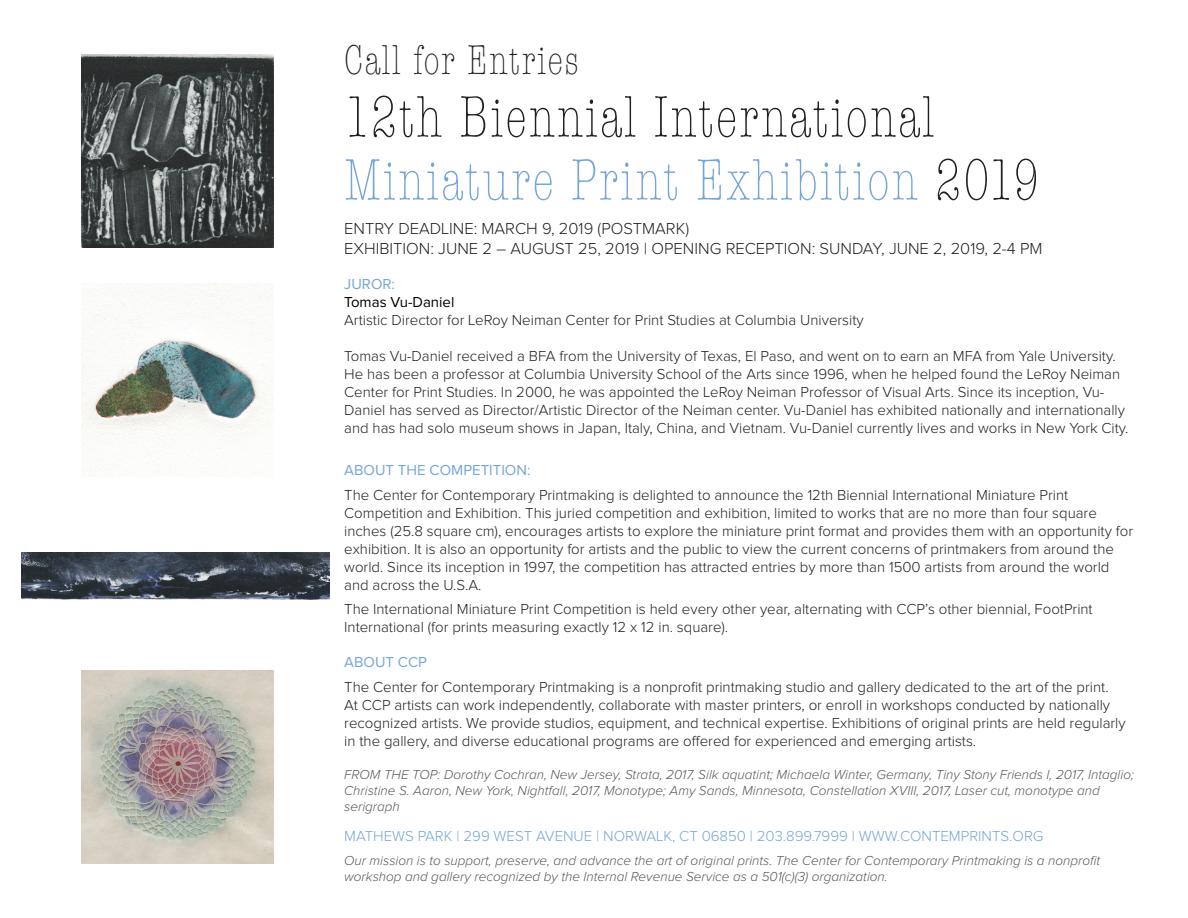
<style>
.page{position:relative;width:1188px;height:918px;background:#fff}
.page>*{position:absolute;margin:0;border:0;box-sizing:border-box;transform-origin:0 0}
.t1{font:300 condensed 60.3px "American Typewriter";letter-spacing:.04em;color:#76a5d7;scale:.87 1}
.t2{font:300 condensed 60.3px "American Typewriter";letter-spacing:.04em;color:#231f20;scale:.87 1}
.t3{font:300 condensed 43.2px "American Typewriter";letter-spacing:.04em;color:#231f20;scale:.87 1}
.t4{font:300 16.5px "Proxima Nova";color:#231f20}
.t5{font:300 15px/18px "Proxima Nova";color:#231f20}
.t6{font:300 15px "Proxima Nova";color:#76a5d7}
.t7{font:15px "Proxima Nova";color:#76a5d7}
.t8{font:15px "Proxima Nova";color:#000}
.t9{font:italic 300 13.5px/16.2px "Proxima Nova";color:#57585a}
.s1{color:#231f20}
</style>
<div class="page">
<img style="left:81px;top:54px;width:193px;height:193px">
<img style="left:81px;top:284px;width:193px;height:192px">
<img style="left:22px;top:553px;width:307px;height:46px">
<img style="left:81px;top:671px;width:193px;height:192px">
<p class="t3" style="left:344px;top:30px;width:271px">Call for Entries</p>
<p class="t2" style="left:344px;top:76px;width:680px">12th Biennial International</p>
<p class="t1" style="left:344px;top:139px;width:800px">Miniature Print Exhibition <span class="s1">2019</span></p>
<p class="t4" style="left:344px;top:221px;width:346px">ENTRY DEADLINE: MARCH 9, 2019 (POSTMARK)</p>
<p class="t4" style="left:344px;top:241px;width:700px">EXHIBITION: JUNE 2 – AUGUST 25, 2019 | OPENING RECEPTION: SUNDAY, JUNE 2, 2019, 2-4 PM</p>
<p class="t7" style="left:344px;top:277px;width:52px">JUROR:</p>
<p class="t8" style="left:344px;top:295px;width:112px">Tomas Vu-Daniel</p>
<p class="t5" style="left:344px;top:311px;width:521px">Artistic Director for LeRoy Neiman Center for Print Studies at Columbia University</p>
<p class="t5" style="left:344px;top:347px;width:786px">Tomas Vu-Daniel received a BFA from the University of Texas, El Paso, and went on to earn an MFA from Yale University.<br>He has been a professor at Columbia University School of the Arts since 1996, when he helped found the LeRoy Neiman Center for Print Studies. In 2000, he was appointed the LeRoy Neiman Professor of Visual Arts. Since its inception, Vu-Daniel has served as Director/Artistic Director of the Neiman center. Vu-Daniel has exhibited nationally and internationally and has had solo museum shows in Japan, Italy, China, and Vietnam. Vu-Daniel currently lives and works in New York City.</p>
<p class="t7" style="left:344px;top:463px;width:188px">ABOUT THE COMPETITION:</p>
<p class="t5" style="left:344px;top:486px;width:790px">The Center for Contemporary Printmaking is delighted to announce the 12th Biennial International Miniature Print Competition and Exhibition. This juried competition and exhibition, limited to works that are no more than four square inches (25.8 square cm), encourages artists to explore the miniature print format and provides them with an opportunity for exhibition. It is also an opportunity for artists and the public to view the current concerns of printmakers from around the world. Since its inception in 1997, the competition has attracted entries by more than 1500 artists from around the world and across the U.S.A.</p>
<p class="t5" style="left:344px;top:601px;width:750px">The International Miniature Print Competition is held every other year, alternating with CCP’s other biennial, FootPrint<br>International (for prints measuring exactly 12 x 12 in. square).</p>
<p class="t7" style="left:344px;top:655px;width:84px">ABOUT CCP</p>
<p class="t5" style="left:344px;top:678px;width:783px">The Center for Contemporary Printmaking is a nonprofit printmaking studio and gallery dedicated to the art of the print.<br>At CCP artists can work independently, collaborate with master printers, or enroll in workshops conducted by nationally recognized artists. We provide studios, equipment, and technical expertise. Exhibitions of original prints are held regularly in the gallery, and diverse educational programs are offered for experienced and emerging artists.</p>
<p class="t9" style="left:344px;top:767px;width:791px">FROM THE TOP: Dorothy Cochran, New Jersey, Strata, 2017, Silk aquatint; Michaela Winter, Germany, Tiny Stony Friends I, 2017, Intaglio;<br>Christine S. Aaron, New York, Nightfall, 2017, Monotype; Amy Sands, Minnesota, Constellation XVIII, 2017, Laser cut, monotype and serigraph</p>
<p class="t6" style="left:344px;top:830px;width:701px">MATHEWS PARK | 299 WEST AVENUE | NORWALK, CT 06850 | 203.899.7999 | WWW.CONTEMPRINTS.ORG</p>
<p class="t9" style="left:344px;top:853px;width:757px">Our mission is to support, preserve, and advance the art of original prints. The Center for Contemporary Printmaking is a nonprofit workshop and gallery recognized by the Internal Revenue Service as a 501(c)(3) organization.</p>
</div>
